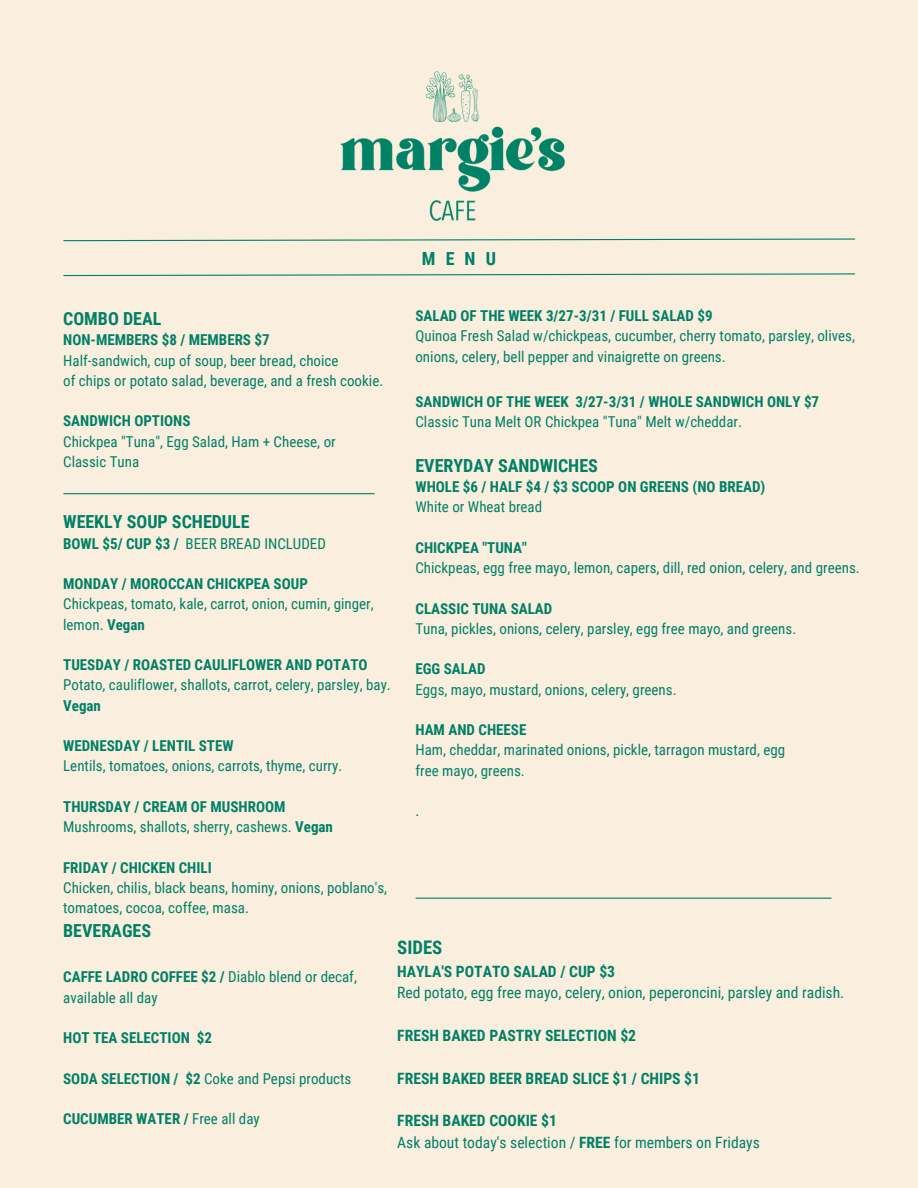
<style>
.page{position:relative;width:918px;height:1188px;background:#faefdf}
.page>*{position:absolute;margin:0;border:0;box-sizing:border-box;transform-origin:0 0}
.t1{font:700 18.75px "Roboto Condensed";color:#008065}
.t2{font:700 18px "Roboto Condensed";color:#008065}
.t3{font:15.6px/21.3px "Roboto Condensed";color:#008065}
.t4{font:700 15.6px "Roboto Condensed";color:#008065}
.t5{font:15px/20.2px "Roboto Condensed";color:#008065}
.t6{font:700 15px "Roboto Condensed";color:#008065}
.s1{font-weight:700}
.s2{font-weight:400}
</style>
<div class="page">
<svg style="left:63px;top:238px;width:792px;height:4px"></svg>
<img style="left:340px;top:71px;width:225px;height:150px">
<svg style="left:63px;top:273px;width:793px;height:4px"></svg>
<hr style="left:64px;top:493px;width:310px;height:1px;background:#008065">
<hr style="left:416px;top:898px;width:415px;height:1px;background:#008065">
<p class="t2" style="left:422px;top:248px;width:76px">MENU</p>
<p class="t2" style="left:63px;top:309px;width:100px">COMBO DEAL</p>
<p class="t6" style="left:63px;top:332px;width:208px">NON-MEMBERS $8 / MEMBERS $7</p>
<p class="t5" style="left:63px;top:351px;width:322px">Half-sandwich, cup of soup, beer bread, choice<br>of chips or potato salad, beverage, and a fresh cookie.</p>
<p class="t6" style="left:63px;top:413px;width:129px">SANDWICH OPTIONS</p>
<p class="t5" style="left:63px;top:432px;width:274px">Chickpea "Tuna", Egg Salad, Ham + Cheese, or<br>Classic Tuna</p>
<p class="t2" style="left:63px;top:512px;width:188px">WEEKLY SOUP SCHEDULE</p>
<p class="t5" style="left:63px;top:533px;width:264px"><span class="s1">BOWL $5/ CUP $3 /</span> BEER BREAD INCLUDED</p>
<p class="t6" style="left:63px;top:575px;width:246px">MONDAY / MOROCCAN CHICKPEA SOUP</p>
<p class="t5" style="left:63px;top:594px;width:312px">Chickpeas, tomato, kale, carrot, onion, cumin, ginger, lemon. <span class="s1">Vegan</span></p>
<p class="t6" style="left:63px;top:656px;width:306px">TUESDAY / ROASTED CAULIFLOWER AND POTATO</p>
<p class="t5" style="left:63px;top:675px;width:329px">Potato, cauliflower, shallots, carrot, celery, parsley, bay.</p>
<p class="t6" style="left:63px;top:697px;width:39px">Vegan</p>
<p class="t6" style="left:63px;top:737px;width:172px">WEDNESDAY / LENTIL STEW</p>
<p class="t5" style="left:63px;top:756px;width:281px">Lentils, tomatoes, onions, carrots, thyme, curry.</p>
<p class="t5" style="left:63px;top:797px;width:271px"><span class="s1">THURSDAY / CREAM OF MUSHROOM<br></span>Mushrooms, shallots, sherry, cashews. <span class="s1">Vegan</span></p>
<p class="t6" style="left:63px;top:859px;width:150px">FRIDAY / CHICKEN CHILI</p>
<p class="t5" style="left:63px;top:878px;width:326px">Chicken, chilis, black beans, hominy, onions, poblano's, tomatoes, cocoa, coffee, masa.</p>
<p class="t2" style="left:63px;top:921px;width:89px">BEVERAGES</p>
<p class="t5" style="left:63px;top:967px;width:295px"><span class="s1">CAFFE LADRO COFFEE $2 /</span> Diablo blend or decaf, available all day</p>
<p class="t6" style="left:63px;top:1029px;width:150px">HOT TEA SELECTION $2</p>
<p class="t5" style="left:63px;top:1068px;width:290px"><span class="s1">SODA SELECTION / $2</span> Coke and Pepsi products</p>
<p class="t6" style="left:63px;top:1110px;width:198px">CUCUMBER WATER / <span class="s2">Free all day</span></p>
<p class="t6" style="left:415px;top:307px;width:299px">SALAD OF THE WEEK 3/27-3/31 / FULL SALAD $9</p>
<p class="t5" style="left:415px;top:326px;width:441px">Quinoa Fresh Salad w/chickpeas, cucumber, cherry tomato, parsley, olives, onions, celery, bell pepper and vinaigrette on greens.</p>
<p class="t6" style="left:415px;top:393px;width:405px">SANDWICH OF THE WEEK 3/27-3/31 / WHOLE SANDWICH ONLY $7</p>
<p class="t5" style="left:415px;top:412px;width:328px">Classic Tuna Melt OR Chickpea "Tuna" Melt w/cheddar.</p>
<p class="t2" style="left:415px;top:455px;width:184px">EVERYDAY SANDWICHES</p>
<p class="t6" style="left:415px;top:478px;width:351px">WHOLE $6 / HALF $4 / $3 SCOOP ON GREENS (NO BREAD)</p>
<p class="t5" style="left:415px;top:497px;width:128px">White or Wheat bread</p>
<p class="t6" style="left:415px;top:539px;width:113px">CHICKPEA "TUNA"</p>
<p class="t5" style="left:415px;top:558px;width:446px">Chickpeas, egg free mayo, lemon, capers, dill, red onion, celery, and greens.</p>
<p class="t6" style="left:415px;top:600px;width:138px">CLASSIC TUNA SALAD</p>
<p class="t5" style="left:415px;top:619px;width:382px">Tuna, pickles, onions, celery, parsley, egg free mayo, and greens.</p>
<p class="t6" style="left:415px;top:660px;width:71px">EGG SALAD</p>
<p class="t5" style="left:415px;top:679px;width:263px">Eggs, mayo, mustard, onions, celery, greens.</p>
<p class="t6" style="left:415px;top:721px;width:112px">HAM AND CHEESE</p>
<p class="t5" style="left:415px;top:740px;width:371px">Ham, cheddar, marinated onions, pickle, tarragon mustard, egg free mayo, greens.</p>
<p class="t5" style="left:415px;top:801px;width:5px">.</p>
<p class="t1" style="left:397px;top:937px;width:47px">SIDES</p>
<p class="t4" style="left:397px;top:962px;width:219px">HAYLA'S POTATO SALAD / CUP $3</p>
<p class="t3" style="left:397px;top:982px;width:449px">Red potato, egg free mayo, celery, onion, peperoncini, parsley and radish.</p>
<p class="t4" style="left:397px;top:1026px;width:240px">FRESH BAKED PASTRY SELECTION $2</p>
<p class="t4" style="left:397px;top:1069px;width:304px">FRESH BAKED BEER BREAD SLICE $1 / CHIPS $1</p>
<p class="t3" style="left:397px;top:1110px;width:364px"><span class="s1">FRESH BAKED COOKIE $1<br></span>Ask about today's selection / <span class="s1">FREE</span> for members on Fridays</p>
</div>
